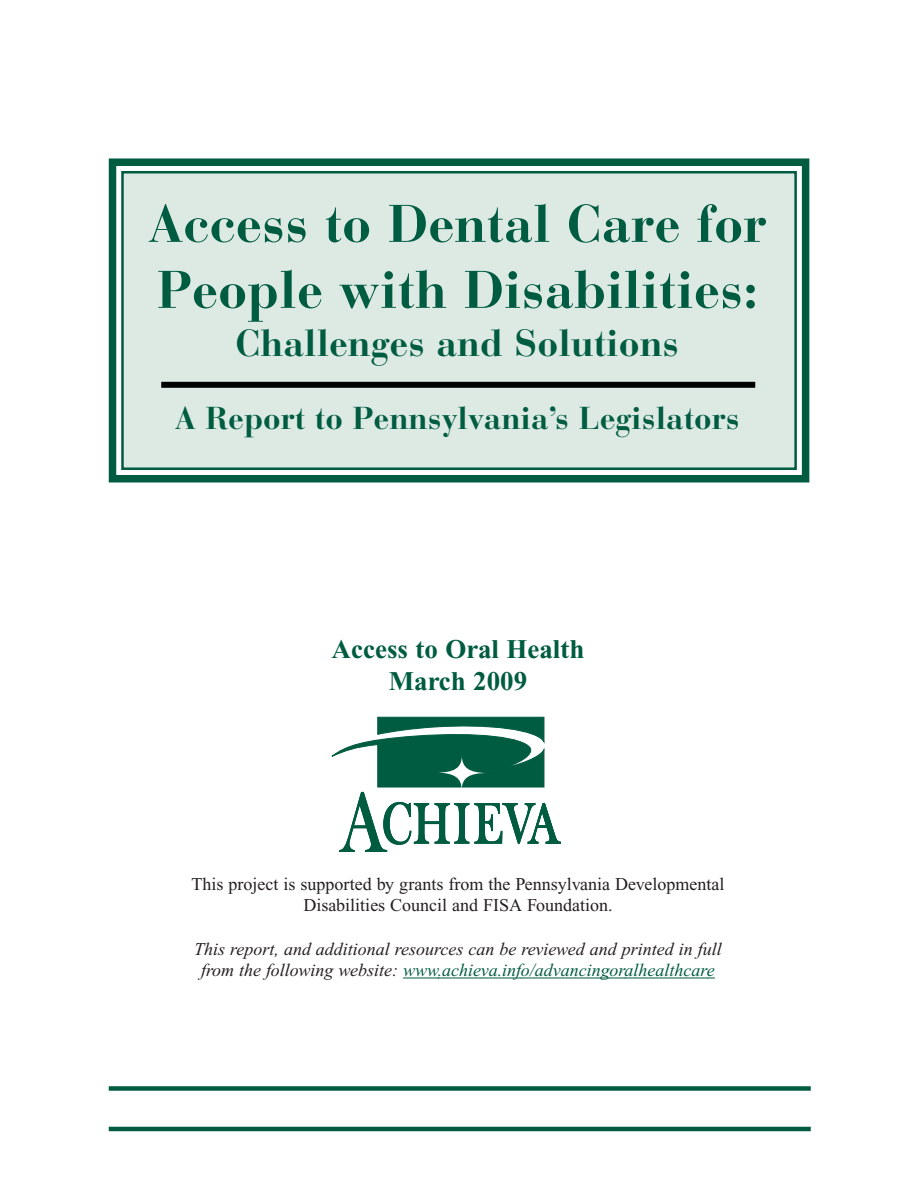
<style>
.page{position:relative;width:918px;height:1188px;background:#fff}
.page>*{position:absolute;margin:0;border:0;box-sizing:border-box;transform-origin:0 0}
.t1{font:700 52.5px/66px "Bauer Bodoni";color:#005c41}
.t2{font:700 37.5px "Bauer Bodoni";color:#005c41}
.t3{font:700 31.5px "Bauer Bodoni";color:#005c41}
.t4{font:700 27px/32.4px "Times New Roman";color:#005c41;text-align:center}
.t5{font:italic 18px/21.6px "Times New Roman";color:#231f20;text-align:center}
.t6{font:18px/21.6px "Times New Roman";color:#231f20;text-align:center}
.s1{color:#005c41}
</style>
<div class="page">
<div style="left:122px;top:172px;width:674px;height:297px;background:#ddeae4"></div>
<div style="left:109px;top:158px;width:700px;height:324px;border:8px solid #005c41"></div>
<div style="left:121px;top:171px;width:676px;height:299px;border:3px solid #005c41"></div>
<hr style="left:109px;top:1127px;width:702px;height:4px;background:#005c41">
<div style="left:109px;top:1086px;width:702px;height:5px;background:#005c41"></div>
<div style="left:161px;top:382px;width:594px;height:6px;background:#000"></div>
<hr style="left:403px;top:978px;width:36px;height:1px;background:#005c41">
<svg style="left:438px;top:978px;width:43px;height:1px"></svg>
<hr style="left:481px;top:978px;width:40px;height:1px;background:#005c41">
<hr style="left:521px;top:978px;width:89px;height:1px;background:#005c41">
<svg style="left:609px;top:978px;width:16px;height:1px"></svg>
<hr style="left:625px;top:978px;width:83px;height:1px;background:#005c41">
<svg style="left:331px;top:716px;width:230px;height:136px"></svg>
<h1 class="t1" style="left:148px;top:197px;width:620px">Access to Dental Care for<br>People with Disabilities:</h1>
<h2 class="t2" style="left:235px;top:328px;width:445px">Challenges and Solutions</h2>
<h3 class="t3" style="left:175px;top:406px;width:566px">A Report to Pennsylvania’s Legislators</h3>
<h3 class="t4" style="left:332px;top:636px;width:254px">Access to Oral Health<br>March 2009</h3>
<p class="t6" style="left:192px;top:875px;width:534px">This project is supported by grants from the Pennsylvania Developmental<br>Disabilities Council and FISA Foundation.</p>
<p class="t5" style="left:194px;top:939px;width:529px">This report, and additional resources can be reviewed and printed in full from the following website: <span class="s1">www.achieva.info/advancingoralhealthcare</span></p>
</div>
